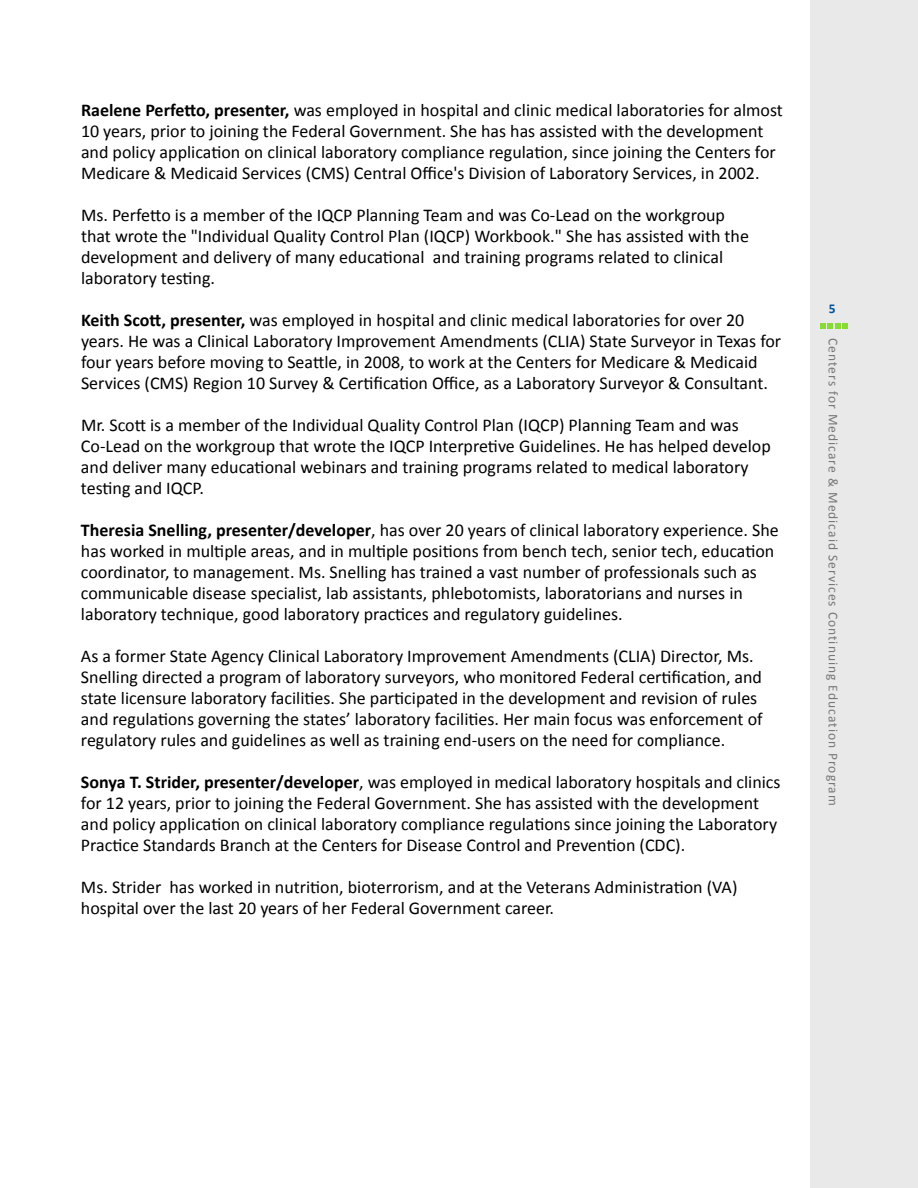
<style>
.page{position:relative;width:918px;height:1188px;background:#fff}
.page>*{position:absolute;margin:0;border:0;box-sizing:border-box;transform-origin:0 0}
.t1{font:18px/21px "Calibri";color:#000}
.t2{font:13.5px "Calibri";letter-spacing:.075em;color:#777}
.t3{font:700 13.5px "Calibri";color:#00539b}
.s1{font-weight:700}
</style>
<div class="page">
<div style="left:810px;top:0;width:108px;height:1188px;background:#e9e9e9"></div>
<svg style="left:820px;top:323px;width:28px;height:6px"></svg>
<p class="t1" style="left:81px;top:99px;width:703px"><span class="s1">Raelene Perfetto, presenter,</span> was employed in hospital and clinic medical laboratories for almost 10 years, prior to joining the Federal Government. She has has assisted with the development and policy application on clinical laboratory compliance regulation, since joining the Centers for Medicare &amp; Medicaid Services (CMS) Central Office's Division of Laboratory Services, in 2002.</p>
<p class="t1" style="left:81px;top:204px;width:670px">Ms. Perfetto is a member of the IQCP Planning Team and was Co-Lead on the workgroup that wrote the "Individual Quality Control Plan (IQCP) Workbook." She has assisted with the development and delivery of many educational and training programs related to clinical laboratory testing.</p>
<p class="t1" style="left:81px;top:309px;width:702px"><span class="s1">Keith Scott, presenter,</span> was employed in hospital and clinic medical laboratories for over 20 years. He was a Clinical Laboratory Improvement Amendments (CLIA) State Surveyor in Texas for four years before moving to Seattle, in 2008, to work at the Centers for Medicare &amp; Medicaid Services (CMS) Region 10 Survey &amp; Certification Office, as a Laboratory Surveyor &amp; Consultant.</p>
<p class="t1" style="left:81px;top:414px;width:691px">Mr. Scott is a member of the Individual Quality Control Plan (IQCP) Planning Team and was Co-Lead on the workgroup that wrote the IQCP Interpretive Guidelines. He has helped develop and deliver many educational webinars and training programs related to medical laboratory testing and IQCP.</p>
<p class="t1" style="left:81px;top:519px;width:699px"><span class="s1">Theresia Snelling, presenter/developer</span>, has over 20 years of clinical laboratory experience. She has worked in multiple areas, and in multiple positions from bench tech, senior tech, education coordinator, to management. Ms. Snelling has trained a vast number of professionals such as communicable disease specialist, lab assistants, phlebotomists, laboratorians and nurses in laboratory technique, good laboratory practices and regulatory guidelines.</p>
<p class="t1" style="left:81px;top:645px;width:683px">As a former State Agency Clinical Laboratory Improvement Amendments (CLIA) Director, Ms.<br>Snelling directed a program of laboratory surveyors, who monitored Federal certification, and state licensure laboratory facilities. She participated in the development and revision of rules and regulations governing the states’ laboratory facilities. Her main focus was enforcement of regulatory rules and guidelines as well as training end-users on the need for compliance.</p>
<p class="t1" style="left:81px;top:771px;width:701px"><span class="s1">Sonya T. Strider, presenter/developer</span>, was employed in medical laboratory hospitals and clinics for 12 years, prior to joining the Federal Government. She has assisted with the development and policy application on clinical laboratory compliance regulations since joining the Laboratory Practice Standards Branch at the Centers for Disease Control and Prevention (CDC).</p>
<p class="t1" style="left:81px;top:876px;width:658px">Ms. Strider has worked in nutrition, bioterrorism, and at the Veterans Administration (VA) hospital over the last 20 years of her Federal Government career.</p>
<p class="t3" style="left:829px;top:300px;width:8px">5</p>
<p class="t2" style="left:842px;top:338px;width:469px;rotate:90deg">Centers for Medicare &amp; Medicaid Services Continuing Education Program</p>
</div>
